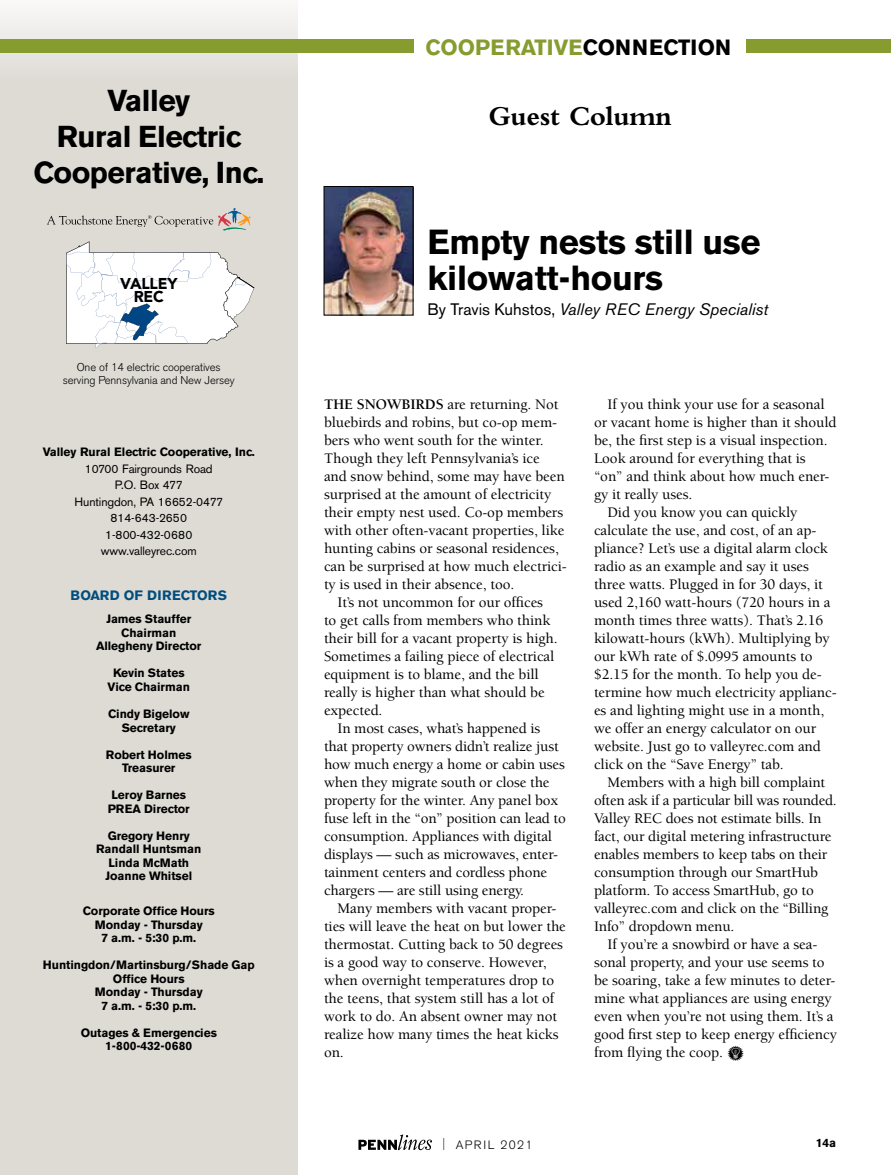
<style>
.page{position:relative;width:891px;height:1175px;background:#fff}
.page>*{position:absolute;margin:0;border:0;box-sizing:border-box;transform-origin:0 0}
.t1{font:700 34.5px/36px "Akzidenz Grotesk BE";letter-spacing:-.01em;color:#000}
.t2{font:700 30px/36px "Akzidenz Grotesk BE";letter-spacing:-.02em;color:#000;text-align:center}
.t3{font:700 28.5px "Bembo";letter-spacing:-.01em;color:#000}
.t4{font:700 21.9px "Akzidenz Grotesk BE";color:#879c2f}
.t5{font:italic 16.5px "Akzidenz Grotesk BE";color:#000}
.t6{font:900 15.6px/12.8px "Avenir LT Std";letter-spacing:-.01em;color:#000;text-align:center}
.t7{font:500 15px "Berkeley Std";letter-spacing:-.005em;color:#000}
.t8{font:700 13.5px "Akzidenz Grotesk BE";letter-spacing:-.01em;color:#014e7e}
.t9{font:700 12px/13.5px "Akzidenz Grotesk BE";letter-spacing:-.005em;color:#000;text-align:center}
.t10{font:12px/16.5px "Akzidenz Grotesk BE";letter-spacing:-.01em;color:#000;text-align:center}
.t11{font:300 12px "Akzidenz Grotesk BE";letter-spacing:.11em;color:#000}
.t12{font:300 11.25px/13.5px "Akzidenz Grotesk BE";letter-spacing:-.01em;color:#000;text-align:center}
.s1{color:#000}
.s2{font-style:normal}
.s3{font-weight:700}
.s4{font-family:"PF Household Items";font-weight:400}
.s5{font-stretch:condensed}
</style>
<div class="page">
<svg style="left:358px;top:1134px;width:74px;height:16px"></svg>
<div style="left:0;top:0;width:298px;height:1174px;background:#dedbd5"></div>
<svg style="left:47px;top:208px;width:204px;height:23px"></svg>
<div style="left:747px;top:40px;width:144px;height:13px;background:#879c2f"></div>
<div style="left:0;top:40px;width:413px;height:13px;background:#879c2f"></div>
<svg style="left:66px;top:241px;width:188px;height:107px"></svg>
<img style="left:326px;top:188px;width:85px;height:125px">
<div style="left:324px;top:186px;width:89px;height:129px;border:1px solid #000"></div>
<h2 class="t2" style="left:33px;top:82px;width:232px">Valley<br>Rural Electric<br>Cooperative, Inc.</h2>
<p class="t6" style="left:120px;top:277px;width:59px">VALLEY<br>REC</p>
<p class="t12" style="left:63px;top:360px;width:174px">One of 14 electric cooperatives serving Pennsylvania and New Jersey</p>
<p class="t9" style="left:43px;top:445px;width:214px">Valley Rural Electric Cooperative, Inc.</p>
<p class="t10" style="left:75px;top:460px;width:150px">10700 Fairgrounds Road<br>P.O. Box 477<br>Huntingdon, PA 16652-0477<br>814-643-2650<br>1-800-432-0680 www.valleyrec.com</p>
<p class="t8" style="left:71px;top:587px;width:86px">Boar d of Direc</p>
<p class="t8" style="left:190px;top:587px;width:39px">tors</p>
<p class="t9" style="left:96px;top:612px;width:107px">James Stauffer<br>Chairman<br>Allegheny Director</p>
<p class="t9" style="left:108px;top:666px;width:84px">Kevin States<br>Vice Chairman</p>
<p class="t9" style="left:108px;top:707px;width:83px">Cindy Bigelow<br>Secretary</p>
<p class="t9" style="left:106px;top:747px;width:87px">Robert Holmes<br>Treasurer</p>
<p class="t9" style="left:108px;top:788px;width:84px">Leroy Barnes<br>PREA Director</p>
<p class="t9" style="left:96px;top:828px;width:107px">Gregory Henry<br>Randall Huntsman<br>Linda McMath<br>Joanne Whitsel</p>
<p class="t9" style="left:83px;top:904px;width:134px">Corporate Office Hours<br>Monday - Thursday<br>7 a.m. - 5:30 p.m.</p>
<p class="t9" style="left:43px;top:958px;width:213px">Huntingdon/Martinsburg/Shade Gap<br>Office Hours<br>Monday - Thursday<br>7 a.m. - 5:30 p.m.</p>
<p class="t9" style="left:81px;top:1025px;width:138px">Outages &amp; Emergencies<br>1-800-432-0680</p>
<h3 class="t4" style="left:426px;top:34px;width:307px">COOPERATIVE<span class="s1">CONNECTION</span></h3>
<h3 class="t3" style="left:489px;top:100px;width:185px">Guest Column</h3>
<h1 class="t1" style="left:428px;top:224px;width:335px">Empty nests still use kilowatt-hours</h1>
<p class="t5" style="left:428px;top:300px;width:342px"><span class="s2">By Travis Kuhstos,</span> Valley REC Energy Specialist</p>
<p class="t7" style="left:324px;top:396px;width:236px"><span class="s3">THE SNOWBIRDS</span> are returning. Not</p>
<p class="t7" style="left:324px;top:414px;width:235px">bluebirds and robins, but co-op mem-</p>
<p class="t7" style="left:324px;top:432px;width:221px">bers who went south for the winter.</p>
<p class="t7" style="left:324px;top:450px;width:217px">Though they left Pennsylvania’s ice</p>
<p class="t7" style="left:324px;top:468px;width:242px">and snow behind, some may have been</p>
<p class="t7" style="left:324px;top:486px;width:229px">surprised at the amount of electricity</p>
<p class="t7" style="left:324px;top:504px;width:241px">their empty nest used. Co-op members</p>
<p class="t7" style="left:324px;top:522px;width:242px">with other often-vacant properties, like</p>
<p class="t7" style="left:324px;top:540px;width:236px">hunting cabins or seasonal residences,</p>
<p class="t7" style="left:324px;top:558px;width:244px">can be surprised at how much electrici-</p>
<p class="t7" style="left:324px;top:576px;width:192px">ty is used in their absence, too.</p>
<p class="t7" style="left:338px;top:594px;width:207px">It’s not uncommon for our offices</p>
<p class="t7" style="left:324px;top:612px;width:228px">to get calls from members who think</p>
<p class="t7" style="left:324px;top:630px;width:235px">their bill for a vacant property is high.</p>
<p class="t7" style="left:324px;top:648px;width:232px">Sometimes a failing piece of electrical</p>
<p class="t7" style="left:324px;top:666px;width:216px">equipment is to blame, and the bill</p>
<p class="t7" style="left:324px;top:684px;width:222px">really is higher than what should be</p>
<p class="t7" style="left:324px;top:702px;width:60px">expected.</p>
<p class="t7" style="left:338px;top:720px;width:204px">In most cases, what’s happened is</p>
<p class="t7" style="left:324px;top:738px;width:236px">that property owners didn’t realize just</p>
<p class="t7" style="left:324px;top:756px;width:242px">how much energy a home or cabin uses</p>
<p class="t7" style="left:324px;top:774px;width:227px">when they migrate south or close the</p>
<p class="t7" style="left:324px;top:792px;width:236px">property for the winter. Any panel box</p>
<p class="t7" style="left:324px;top:810px;width:243px">fuse left in the “on” position can lead to</p>
<p class="t7" style="left:324px;top:828px;width:230px">consumption. Appliances with digital</p>
<p class="t7" style="left:324px;top:846px;width:236px">displays — such as microwaves, enter-</p>
<p class="t7" style="left:324px;top:864px;width:225px">tainment centers and cordless phone</p>
<p class="t7" style="left:324px;top:882px;width:202px">chargers — are still using energy.</p>
<p class="t7" style="left:338px;top:900px;width:221px">Many members with vacant proper-</p>
<p class="t7" style="left:324px;top:918px;width:243px">ties will leave the heat on but lower the</p>
<p class="t7" style="left:324px;top:936px;width:241px">thermostat. Cutting back to 50 degrees</p>
<p class="t7" style="left:324px;top:954px;width:224px">is a good way to conserve. However,</p>
<p class="t7" style="left:324px;top:972px;width:232px">when overnight temperatures drop to</p>
<p class="t7" style="left:324px;top:990px;width:232px">the teens, that system still has a lot of</p>
<p class="t7" style="left:324px;top:1008px;width:235px">work to do. An absent owner may not</p>
<p class="t7" style="left:324px;top:1026px;width:236px">realize how many times the heat kicks</p>
<p class="t7" style="left:324px;top:1044px;width:21px">on.</p>
<p class="t7" style="left:608px;top:396px;width:219px">If you think your use for a seasonal</p>
<p class="t7" style="left:594px;top:414px;width:244px">or vacant home is higher than it should</p>
<p class="t7" style="left:594px;top:432px;width:235px">be, the first step is a visual inspection.</p>
<p class="t7" style="left:594px;top:450px;width:213px">Look around for everything that is</p>
<p class="t7" style="left:594px;top:468px;width:237px">“on” and think about how much ener-</p>
<p class="t7" style="left:594px;top:486px;width:100px">gy it really uses.</p>
<p class="t7" style="left:608px;top:504px;width:191px">Did you know you can quickly</p>
<p class="t7" style="left:594px;top:522px;width:224px">calculate the use, and cost, of an ap-</p>
<p class="t7" style="left:594px;top:540px;width:235px">pliance? Let’s use a digital alarm clock</p>
<p class="t7" style="left:594px;top:558px;width:216px">radio as an example and say it uses</p>
<p class="t7" style="left:594px;top:576px;width:231px">three watts. Plugged in for 30 days, it</p>
<p class="t7" style="left:594px;top:594px;width:238px">used 2,160 watt-hours (720 hours in a</p>
<p class="t7" style="left:594px;top:612px;width:231px">month times three watts). That’s 2.16</p>
<p class="t7" style="left:594px;top:630px;width:237px">kilowatt-hours (kWh). Multiplying by</p>
<p class="t7" style="left:594px;top:648px;width:220px">our kWh rate of $.0995 amounts to</p>
<p class="t7" style="left:594px;top:666px;width:229px">$2.15 for the month. To help you de-</p>
<p class="t7" style="left:594px;top:684px;width:244px">termine how much electricity applianc-</p>
<p class="t7" style="left:594px;top:702px;width:232px">es and lighting might use in a month,</p>
<p class="t7" style="left:594px;top:720px;width:224px">we offer an energy calculator on our</p>
<p class="t7" style="left:594px;top:738px;width:228px">website. Just go to valleyrec.com and</p>
<p class="t7" style="left:594px;top:756px;width:191px">click on the “Save Energy” tab.</p>
<p class="t7" style="left:608px;top:774px;width:219px">Members with a high bill complaint</p>
<p class="t7" style="left:594px;top:792px;width:244px">often ask if a particular bill was rounded.</p>
<p class="t7" style="left:594px;top:810px;width:229px">Valley REC does not estimate bills. In</p>
<p class="t7" style="left:594px;top:828px;width:239px">fact, our digital metering infrastructure</p>
<p class="t7" style="left:594px;top:846px;width:235px">enables members to keep tabs on their</p>
<p class="t7" style="left:594px;top:864px;width:226px">consumption through our SmartHub</p>
<p class="t7" style="left:594px;top:882px;width:221px">platform. To access SmartHub, go to</p>
<p class="t7" style="left:594px;top:900px;width:236px">valleyrec.com and click on the “Billing</p>
<p class="t7" style="left:594px;top:918px;width:142px">Info” dropdown menu.</p>
<p class="t7" style="left:608px;top:936px;width:211px">If you’re a snowbird or have a sea-</p>
<p class="t7" style="left:594px;top:954px;width:232px">sonal property, and your use seems to</p>
<p class="t7" style="left:594px;top:972px;width:243px">be soaring, take a few minutes to deter-</p>
<p class="t7" style="left:594px;top:990px;width:239px">mine what appliances are using energy</p>
<p class="t7" style="left:594px;top:1008px;width:241px">even when you’re not using them. It’s a</p>
<p class="t7" style="left:594px;top:1026px;width:244px">good first step to keep energy efficiency</p>
<p class="t7" style="left:594px;top:1044px;width:152px">from flying the coop. <span class="s4">l</span></p>
<p class="t11" style="left:442px;top:1137px;width:92px"><span class="s5">|</span> APRIL 2021</p>
<p class="t9" style="left:816px;top:1135px;width:22px">14a</p>
</div>
